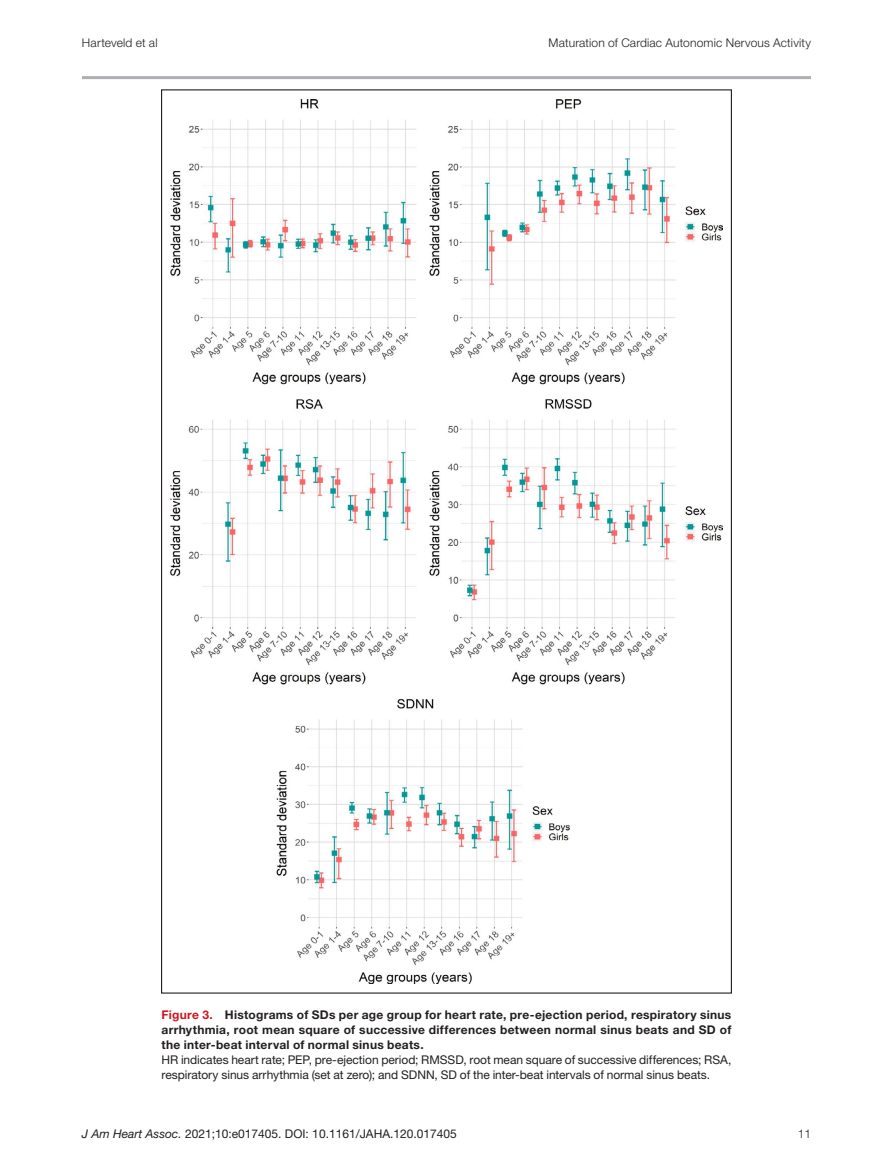
<style>
.page{position:relative;width:893px;height:1174px;background:#fff}
.page>*{position:absolute;margin:0;border:0;box-sizing:border-box;transform-origin:0 0}
.t1{font:12px/15px "Helvetica Neue LT Std";letter-spacing:-.005em;color:#231f20}
.t2{font:700 12px/15px "Helvetica Neue LT Std";letter-spacing:.025em;color:#231f20;text-align:justify}
.t3{font:300 12px "Helvetica Neue LT Std";letter-spacing:.015em;color:#231f20}
.s1{color:#cd151d}
.s2{font-style:italic}
</style>
<div class="page">
<img style="left:170px;top:99px;width:553px;height:884px">
<hr style="left:82px;top:76px;width:729px;height:3px;background:#aeafb3">
<p class="t3" style="left:82px;top:35px;width:77px">Harteveld et al</p>
<p class="t3" style="left:549px;top:35px;width:264px">Maturation of Cardiac Autonomic Nervous Activity</p>
<p class="t2" style="left:162px;top:1006px;width:571px"><span class="s1">Figure 3.</span> Histograms of SDs per age group for heart rate, pre-ejection period, respiratory sinus arrhythmia, root mean square of successive differences between normal sinus beats and SD of the inter-beat interval of normal sinus beats.</p>
<p class="t1" style="left:162px;top:1052px;width:571px">HR indicates heart rate; PEP, pre-ejection period; RMSSD, root mean square of successive differences; RSA, respiratory sinus arrhythmia (set at zero); and SDNN, SD of the inter-beat intervals of normal sinus beats.</p>
<p class="t1" style="left:82px;top:1126px;width:376px"><span class="s2">J Am Heart Assoc.</span> 2021;10:e017405. DOI: 10.1161/JAHA.120.017405</p>
<p class="t3" style="left:798px;top:1126px;width:15px">11</p>
</div>
